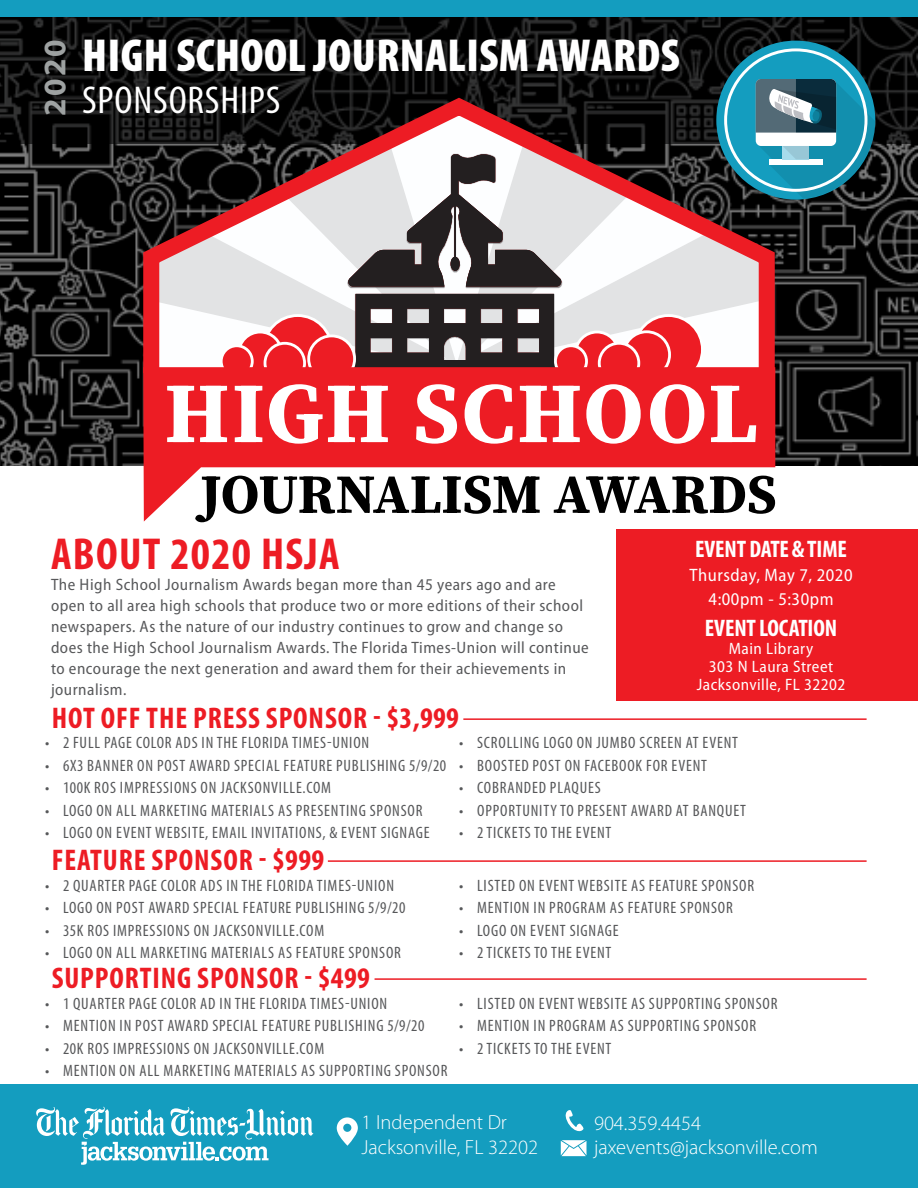
<style>
.page{position:relative;width:918px;height:1188px;background:#fff}
.page>*{position:absolute;margin:0;border:0;box-sizing:border-box;transform-origin:0 0}
.t1{font:900 condensed 46.5px "Myriad Pro";letter-spacing:.01em;color:#fff}
.t2{font:700 condensed 45px "Myriad Pro";letter-spacing:.03em;color:#ed1c24}
.t3{font:condensed 39px "Myriad Pro";letter-spacing:.02em;color:#fff;scale:1.04 1}
.t4{font:700 31.5px "Myriad Pro";color:#9ea2a2}
.t5{font:700 condensed 30px "Myriad Pro";letter-spacing:.03em;color:#ed1c24}
.t6{font:700 condensed 24px "Myriad Pro";letter-spacing:-.005em;color:#fff}
.t7{font:300 20.4px "Myriad Pro";color:#fff}
.t8{font:semi-condensed 18px "Myriad Pro";letter-spacing:.03em;color:#fff}
.t9{font:condensed 16.5px "Myriad Pro";letter-spacing:.05em;color:#57585a}
.t10{font:semi-condensed 16.5px/21px "Myriad Pro";letter-spacing:.03em;color:#57585a}
.t11{font:semi-condensed 16.5px "Myriad Pro";letter-spacing:.03em;color:#fff}
</style>
<div class="page">
<div style="left:617px;top:529px;width:301px;height:171px;background:#ed1c24"></div>
<img style="left:0;top:144px;width:918px;height:322px">
<div style="left:0;top:1084px;width:918px;height:104px;background:#149dbf"></div>
<svg style="left:0;top:16px;width:918px;height:128px;background:#0d0e0f"></svg>
<div style="left:0;top:0;width:918px;height:16px;background:#149dbf"></div>
<svg style="left:716px;top:41px;width:159px;height:159px;background:#2da6c4"></svg>
<svg style="left:756px;top:79px;width:119px;height:120px;background:#478799"></svg>
<svg style="left:142px;top:97px;width:634px;height:292px"></svg>
<svg style="left:283px;top:141px;width:279px;height:226px"></svg>
<div style="left:264px;top:316px;width:68px;height:67px;background:#ed1c24;border-radius:50%"></div>
<div style="left:309px;top:336px;width:46px;height:46px;background:#ed1c24;border-radius:50%"></div>
<div style="left:307px;top:335px;width:49px;height:48px;border:3px solid #fff;border-radius:50%"></div>
<div style="left:239px;top:332px;width:43px;height:43px;background:#ed1c24;border-radius:50%"></div>
<div style="left:237px;top:331px;width:46px;height:45px;border:3px solid #fff;border-radius:50%"></div>
<div style="left:221px;top:346px;width:31px;height:31px;background:#ed1c24;border-radius:50%"></div>
<div style="left:220px;top:344px;width:34px;height:34px;border:3px solid #fff;border-radius:50%"></div>
<div style="left:265px;top:343px;width:40px;height:40px;background:#ed1c24;border-radius:50%"></div>
<div style="left:264px;top:342px;width:42px;height:42px;border:3px solid #fff;border-radius:50%"></div>
<div style="left:635px;top:316px;width:67px;height:67px;background:#ed1c24;border-radius:50%"></div>
<div style="left:633px;top:314px;width:71px;height:71px;border:3px solid #fff;border-radius:50%"></div>
<div style="left:624px;top:332px;width:46px;height:46px;background:#ed1c24;border-radius:50%"></div>
<div style="left:622px;top:330px;width:49px;height:49px;border:3px solid #fff;border-radius:50%"></div>
<div style="left:576px;top:332px;width:42px;height:43px;background:#ed1c24;border-radius:50%"></div>
<div style="left:574px;top:331px;width:46px;height:45px;border:3px solid #fff;border-radius:50%"></div>
<div style="left:555px;top:346px;width:32px;height:31px;background:#ed1c24;border-radius:50%"></div>
<div style="left:554px;top:344px;width:34px;height:34px;border:3px solid #fff;border-radius:50%"></div>
<div style="left:599px;top:343px;width:40px;height:40px;background:#ed1c24;border-radius:50%"></div>
<div style="left:598px;top:342px;width:42px;height:42px;border:3px solid #fff;border-radius:50%"></div>
<svg style="left:143px;top:367px;width:632px;height:155px;fill:#ed1c24"></svg>
<svg style="left:167px;top:386px;width:60px;height:56px"></svg>
<svg style="left:235px;top:386px;width:27px;height:56px"></svg>
<svg style="left:269px;top:384px;width:119px;height:60px"></svg>
<svg style="left:416px;top:384px;width:41px;height:60px"></svg>
<svg style="left:465px;top:384px;width:48px;height:60px"></svg>
<svg style="left:520px;top:386px;width:60px;height:56px"></svg>
<svg style="left:586px;top:384px;width:55px;height:60px"></svg>
<svg style="left:650px;top:384px;width:54px;height:60px"></svg>
<svg style="left:711px;top:386px;width:45px;height:56px"></svg>
<svg style="left:36px;top:1107px;width:277px;height:58px"></svg>
<svg style="left:337px;top:1117px;width:21px;height:29px"></svg>
<svg style="left:565px;top:1110px;width:19px;height:22px"></svg>
<svg style="left:561px;top:1140px;width:26px;height:16px"></svg>
<hr style="left:328px;top:860px;width:539px;height:2px;background:#ed1c24">
<hr style="left:463px;top:718px;width:404px;height:2px;background:#ed1c24">
<hr style="left:375px;top:978px;width:492px;height:2px;background:#ed1c24">
<p class="t4" style="left:34px;top:116px;width:78px;rotate:-90deg">2020</p>
<p class="t1" style="left:82px;top:30px;width:599px">HIGH SCHOOL JOURNALISM AWARDS</p>
<p class="t3" style="left:82px;top:79px;width:192px">SPONSORSHIPS</p>
<p class="t2" style="left:51px;top:526px;width:290px">ABOUT 2020 HSJA</p>
<p class="t10" style="left:51px;top:574px;width:539px">The High School Journalism Awards began more than 45 years ago and are open to all area high schools that produce two or more editions of their school newspapers. As the nature of our industry continues to grow and change so does the High School Journalism Awards. The Florida Times-Union will continue to encourage the next generation and award them for their achievements in journalism.</p>
<p class="t9" style="left:45px;top:734px;width:326px">• 2 FULL PAGE COLOR ADS IN THE FLORIDA TIMES-UNION</p>
<p class="t9" style="left:45px;top:757px;width:403px">• 6X3 BANNER ON POST AWARD SPECIAL FEATURE PUBLISHING 5/9/20</p>
<p class="t9" style="left:45px;top:779px;width:288px">• 100K ROS IMPRESSIONS ON JACKSONVILLE.COM</p>
<p class="t9" style="left:45px;top:802px;width:379px">• LOGO ON ALL MARKETING MATERIALS AS PRESENTING SPONSOR</p>
<p class="t9" style="left:45px;top:824px;width:386px">• LOGO ON EVENT WEBSITE, EMAIL INVITATIONS, &amp; EVENT SIGNAGE</p>
<p class="t6" style="left:695px;top:534px;width:153px">EVENT DATE &amp; TIME</p>
<p class="t8" style="left:690px;top:565px;width:165px">Thursday, May 7, 2020</p>
<p class="t8" style="left:709px;top:589px;width:126px">4:00pm - 5:30pm</p>
<p class="t6" style="left:705px;top:613px;width:134px">EVENT LOCATION</p>
<p class="t11" style="left:729px;top:640px;width:86px">Main Library</p>
<p class="t11" style="left:709px;top:658px;width:126px">303 N Laura Street</p>
<p class="t11" style="left:697px;top:676px;width:150px">Jacksonville, FL 32202</p>
<p class="t5" style="left:52px;top:699px;width:409px">HOT OFF THE PRESS SPONSOR - $3,999</p>
<p class="t9" style="left:459px;top:734px;width:281px">• SCROLLING LOGO ON JUMBO SCREEN AT EVENT</p>
<p class="t9" style="left:459px;top:757px;width:249px">• BOOSTED POST ON FACEBOOK FOR EVENT</p>
<p class="t9" style="left:459px;top:779px;width:143px">• COBRANDED PLAQUES</p>
<p class="t9" style="left:459px;top:802px;width:288px">• OPPORTUNITY TO PRESENT AWARD AT BANQUET</p>
<p class="t9" style="left:459px;top:824px;width:154px">• 2 TICKETS TO THE EVENT</p>
<p class="t5" style="left:52px;top:841px;width:274px">FEATURE SPONSOR - $999</p>
<p class="t9" style="left:45px;top:877px;width:351px">• 2 QUARTER PAGE COLOR ADS IN THE FLORIDA TIMES-UNION</p>
<p class="t9" style="left:45px;top:899px;width:362px">• LOGO ON POST AWARD SPECIAL FEATURE PUBLISHING 5/9/20</p>
<p class="t9" style="left:45px;top:922px;width:281px">• 35K ROS IMPRESSIONS ON JACKSONVILLE.COM</p>
<p class="t9" style="left:45px;top:944px;width:357px">• LOGO ON ALL MARKETING MATERIALS AS FEATURE SPONSOR</p>
<p class="t5" style="left:52px;top:959px;width:320px">SUPPORTING SPONSOR - $499</p>
<p class="t9" style="left:45px;top:995px;width:344px">• 1 QUARTER PAGE COLOR AD IN THE FLORIDA TIMES-UNION</p>
<p class="t9" style="left:45px;top:1017px;width:381px">• MENTION IN POST AWARD SPECIAL FEATURE PUBLISHING 5/9/20</p>
<p class="t9" style="left:45px;top:1040px;width:281px">• 20K ROS IMPRESSIONS ON JACKSONVILLE.COM</p>
<p class="t9" style="left:45px;top:1062px;width:404px">• MENTION ON ALL MARKETING MATERIALS AS SUPPORTING SPONSOR</p>
<p class="t9" style="left:459px;top:877px;width:296px">• LISTED ON EVENT WEBSITE AS FEATURE SPONSOR</p>
<p class="t9" style="left:459px;top:899px;width:275px">• MENTION IN PROGRAM AS FEATURE SPONSOR</p>
<p class="t9" style="left:459px;top:922px;width:161px">• LOGO ON EVENT SIGNAGE</p>
<p class="t9" style="left:459px;top:944px;width:154px">• 2 TICKETS TO THE EVENT</p>
<p class="t9" style="left:459px;top:995px;width:320px">• LISTED ON EVENT WEBSITE AS SUPPORTING SPONSOR</p>
<p class="t9" style="left:459px;top:1017px;width:299px">• MENTION IN PROGRAM AS SUPPORTING SPONSOR</p>
<p class="t9" style="left:459px;top:1040px;width:154px">• 2 TICKETS TO THE EVENT</p>
<p class="t7" style="left:362px;top:1111px;width:147px">1 Independent Dr</p>
<p class="t7" style="left:362px;top:1136px;width:178px">Jacksonville, FL 32202</p>
<p class="t7" style="left:594px;top:1112px;width:109px">904.359.4454</p>
<p class="t7" style="left:594px;top:1136px;width:225px">jaxevents@jacksonville.com</p>
</div>
